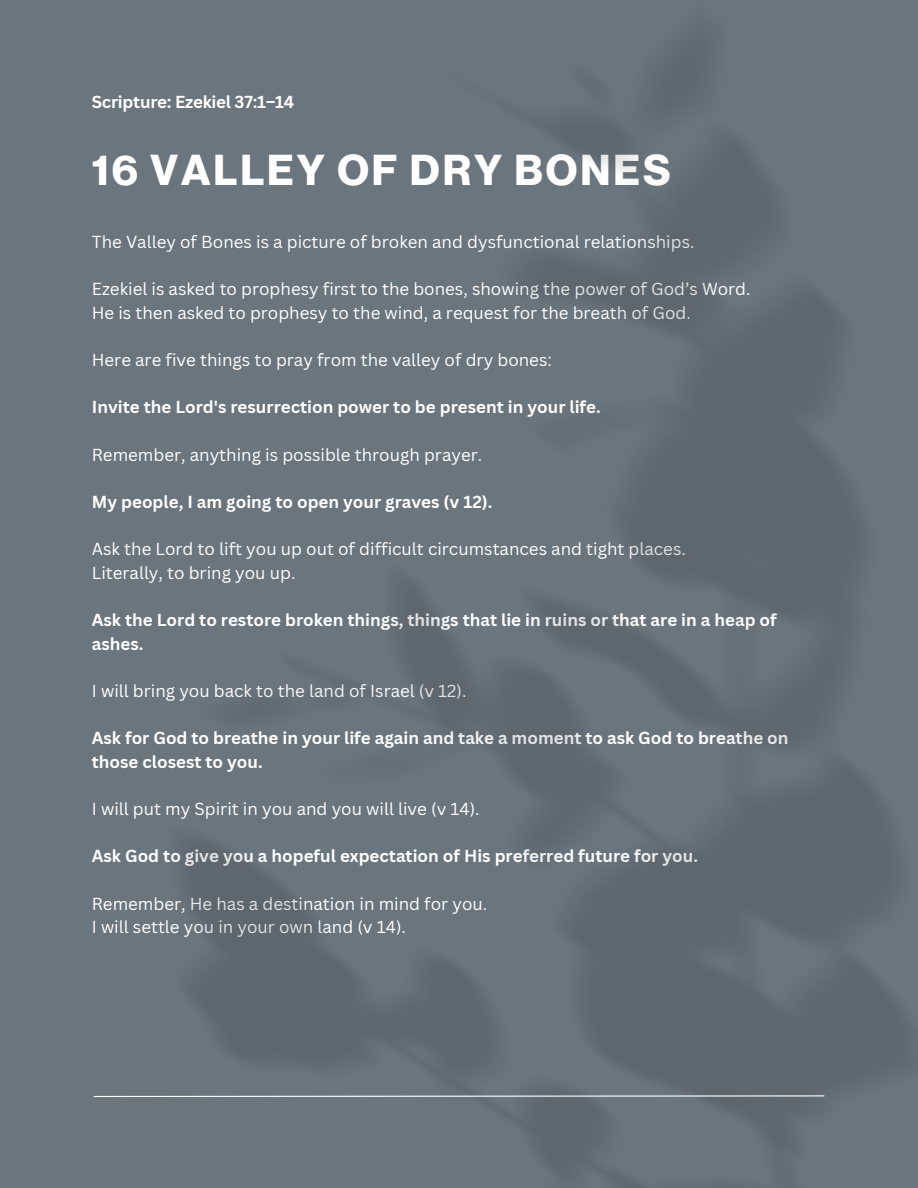
<style>
.page{position:relative;width:918px;height:1188px;background:#fff}
.page>*{position:absolute;margin:0;border:0;box-sizing:border-box;transform-origin:0 0}
.t1{font:700 42.3px "Neue Haas Display";letter-spacing:.07em;color:#fff}
.t2{font:16.95px "Canva Sans";color:#fff}
.t3{font:700 16.95px/23.7px "Canva Sans";color:#fff}
</style>
<div class="page">
<div style="left:0;top:0;width:918px;height:1188px;background:linear-gradient(to right,#6c767e,#646e75)"></div>
<svg style="left:93px;top:1095px;width:732px;height:3px;background:#a0a6ab"></svg>
<p class="t3" style="left:92px;top:90px;width:204px">Scripture: Ezekiel 37:1–14</p>
<p class="t1" style="left:92px;top:151px;width:580px">16 VALLEY OF DRY BONES</p>
<p class="t2" style="left:92px;top:230px;width:604px">The Valley of Bones is a picture of broken and dysfunctional relationships.</p>
<p class="t2" style="left:92px;top:277px;width:660px">Ezekiel is asked to prophesy first to the bones, showing the power of God’s Word.</p>
<p class="t2" style="left:92px;top:301px;width:601px">He is then asked to prophesy to the wind, a request for the breath of God.</p>
<p class="t2" style="left:92px;top:348px;width:462px">Here are five things to pray from the valley of dry bones:</p>
<p class="t3" style="left:92px;top:395px;width:510px">Invite the Lord's resurrection power to be present in your life.</p>
<p class="t2" style="left:92px;top:443px;width:392px">Remember, anything is possible through prayer.</p>
<p class="t3" style="left:92px;top:490px;width:402px">My people, I am going to open your graves (v 12).</p>
<p class="t2" style="left:92px;top:537px;width:596px">Ask the Lord to lift you up out of difficult circumstances and tight places.</p>
<p class="t2" style="left:92px;top:561px;width:205px">Literally, to bring you up.</p>
<p class="t3" style="left:92px;top:608px;width:686px">Ask the Lord to restore broken things, things that lie in ruins or that are in a heap of ashes.</p>
<p class="t2" style="left:92px;top:679px;width:376px">I will bring you back to the land of Israel (v 12).</p>
<p class="t3" style="left:92px;top:726px;width:698px">Ask for God to breathe in your life again and take a moment to ask God to breathe on those closest to you.</p>
<p class="t2" style="left:92px;top:797px;width:389px">I will put my Spirit in you and you will live (v 14).</p>
<p class="t3" style="left:92px;top:844px;width:608px">Ask God to give you a hopeful expectation of His preferred future for you.</p>
<p class="t2" style="left:92px;top:892px;width:397px">Remember, He has a destination in mind for you.</p>
<p class="t2" style="left:92px;top:915px;width:316px">I will settle you in your own land (v 14).</p>
</div>
